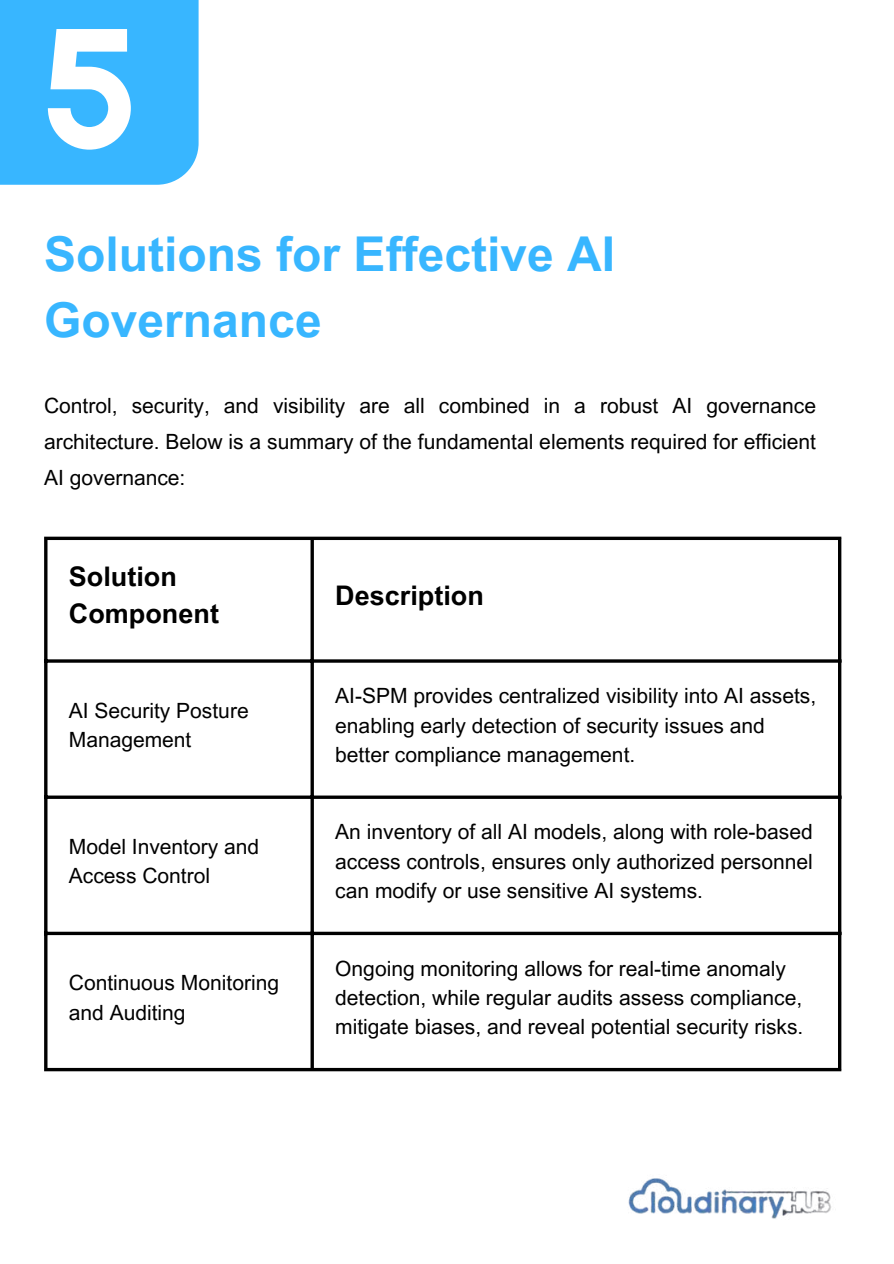
<style>
.page{position:relative;width:894px;height:1264px;background:#fff}
.page>*{position:absolute;margin:0;border:0;box-sizing:border-box;transform-origin:0 0}
.t1{font:700 48px/66.3px "Arial MT Pro";color:#38b6ff}
.t2{font:700 27px/37.2px "Arial MT Pro";color:#000}
.t3{font:21px/29.2px "Arial MT Pro";color:#000}
</style>
<div class="page">
<hr style="left:44px;top:540px;width:3px;height:527px;background:#000">
<svg style="left:310px;top:540px;width:4px;height:527px;background:#272727"></svg>
<svg style="left:837px;top:540px;width:4px;height:527px;fill:#000"></svg>
<svg style="left:44px;top:536px;width:797px;height:4px;background:#2a2a2a"></svg>
<hr style="left:44px;top:659px;width:797px;height:3px;background:#000">
<svg style="left:47px;top:795px;width:794px;height:4px;background:#272727"></svg>
<svg style="left:47px;top:931px;width:794px;height:4px;background:#2e2e2e"></svg>
<svg style="left:44px;top:1067px;width:797px;height:4px;background:#3a3a3a"></svg>
<div style="left:0;top:0;width:198px;height:185px;background:#38b6ff"></div>
<svg style="left:48px;top:29px;width:83px;height:120px"></svg>
<img style="left:628px;top:1178px;width:203px;height:41px">
<h1 class="t1" style="left:44px;top:227px;width:572px">Solutions for Effective AI<br>Governance</h1>
<p class="t3" style="left:44px;top:390px;width:773px;line-height:36px;text-align:justify">Control, security, and visibility are all combined in a robust AI governance architecture. Below is a summary of the fundamental elements required for efficient AI governance:</p>
<p class="t2" style="left:69px;top:561px;width:151px">Solution<br>Component</p>
<p class="t3" style="left:69px;top:698px;width:181px">AI Security Posture<br>Management</p>
<p class="t3" style="left:69px;top:834px;width:192px">Model Inventory and<br>Access Control</p>
<p class="t3" style="left:69px;top:970px;width:211px">Continuous Monitoring and Auditing</p>
<p class="t2" style="left:335px;top:580px;width:150px">Description</p>
<p class="t3" style="left:335px;top:684px;width:482px">AI-SPM provides centralized visibility into AI assets, enabling early detection of security issues and better compliance management.</p>
<p class="t3" style="left:335px;top:820px;width:479px;text-align:justify">An inventory of all AI models, along with role-based access controls, ensures only authorized personnel can modify or use sensitive AI systems.</p>
<p class="t3" style="left:335px;top:956px;width:469px">Ongoing monitoring allows for real-time anomaly detection, while regular audits assess compliance, mitigate biases, and reveal potential security risks.</p>
</div>
